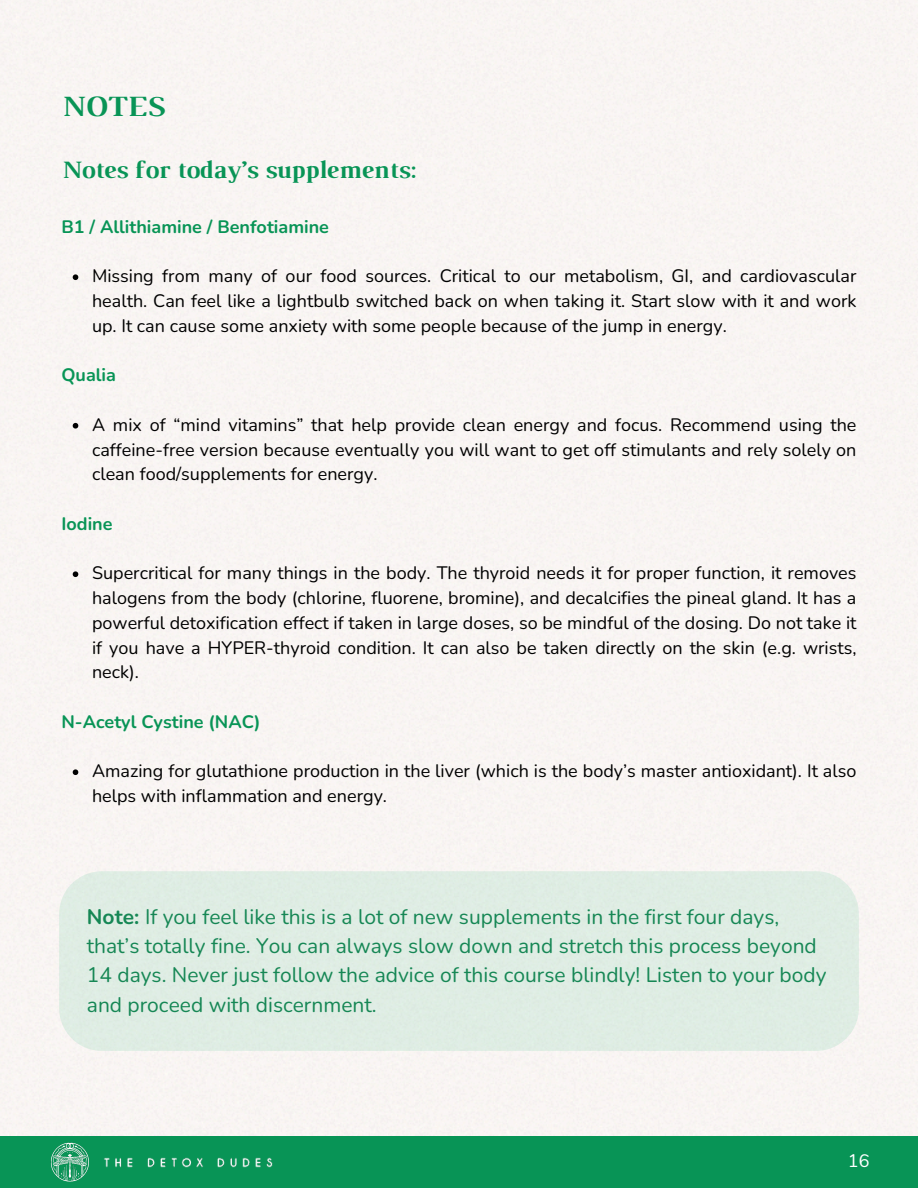
<style>
.page{position:relative;width:918px;height:1188px;background:#fff}
.page>*{position:absolute;margin:0;border:0;box-sizing:border-box;transform-origin:0 0}
.t1{font:700 30px "Luthier";color:#089456}
.t2{font:700 25.5px "Luthier";color:#089456}
.t3{font:21px/29.2px "Nunito";color:#168755}
.t4{font:18px/24.8px "Nunito";color:#000;text-align:justify}
.t5{font:700 18px "Nunito";color:#089456}
.t6{font:18px "Nunito";color:#fff}
.s1{font-weight:700}
</style>
<div class="page">
<div style="left:0;top:1136px;width:918px;height:52px;background:#089456"></div>
<img style="left:50px;top:1142px;width:39px;height:40px">
<img style="left:104px;top:1157px;width:169px;height:11px">
<svg style="left:73px;top:274px;width:5px;height:6px"></svg>
<svg style="left:73px;top:423px;width:5px;height:6px"></svg>
<svg style="left:73px;top:571px;width:5px;height:6px"></svg>
<svg style="left:73px;top:769px;width:5px;height:6px"></svg>
<div style="left:59px;top:871px;width:800px;height:180px;background:#dfede4"></div>
<p class="t1" style="left:61px;top:95px;width:105px">NOTES</p>
<h4 class="t2" style="left:61px;top:160px;width:356px">Notes for today’s supplements:</h4>
<p class="t5" style="left:61px;top:215px;width:269px">B1 / Allithiamine / Benfotiamine</p>
<h4 class="t4" style="left:92px;top:264px;width:766px">Missing from many of our food sources. Critical to our metabolism, GI, and cardiovascular health. Can feel like a lightbulb switched back on when taking it. Start slow with it and work up. It can cause some anxiety with some people because of the jump in energy.</h4>
<p class="t5" style="left:61px;top:363px;width:56px">Qualia</p>
<h4 class="t4" style="left:92px;top:413px;width:766px">A mix of “mind vitamins” that help provide clean energy and focus. Recommend using the caffeine-free version because eventually you will want to get off stimulants and rely solely on clean food/supplements for energy.</h4>
<p class="t5" style="left:61px;top:512px;width:53px">Iodine</p>
<h3 class="t4" style="left:92px;top:561px;width:766px">Supercritical for many things in the body. The thyroid needs it for proper function, it removes halogens from the body (chlorine, fluorene, bromine), and decalcifies the pineal gland. It has a powerful detoxification effect if taken in large doses, so be mindful of the dosing. Do not take it if you have a HYPER-thyroid condition. It can also be taken directly on the skin (e.g. wrists, neck).</h3>
<p class="t5" style="left:61px;top:710px;width:201px">N-Acetyl Cystine (NAC)</p>
<p class="t4" style="left:92px;top:759px;width:766px">Amazing for glutathione production in the liver (which is the body’s master antioxidant). It also helps with inflammation and energy.</p>
<p class="t3" style="left:87px;top:902px;width:741px"><span class="s1">Note:</span> If you feel like this is a lot of new supplements in the first four days, that’s totally fine. You can always slow down and stretch this process beyond 14 days. Never just follow the advice of this course blindly! Listen to your body and proceed with discernment.</p>
<h4 class="t6" style="left:848px;top:1149px;width:23px">16</h4>
</div>
